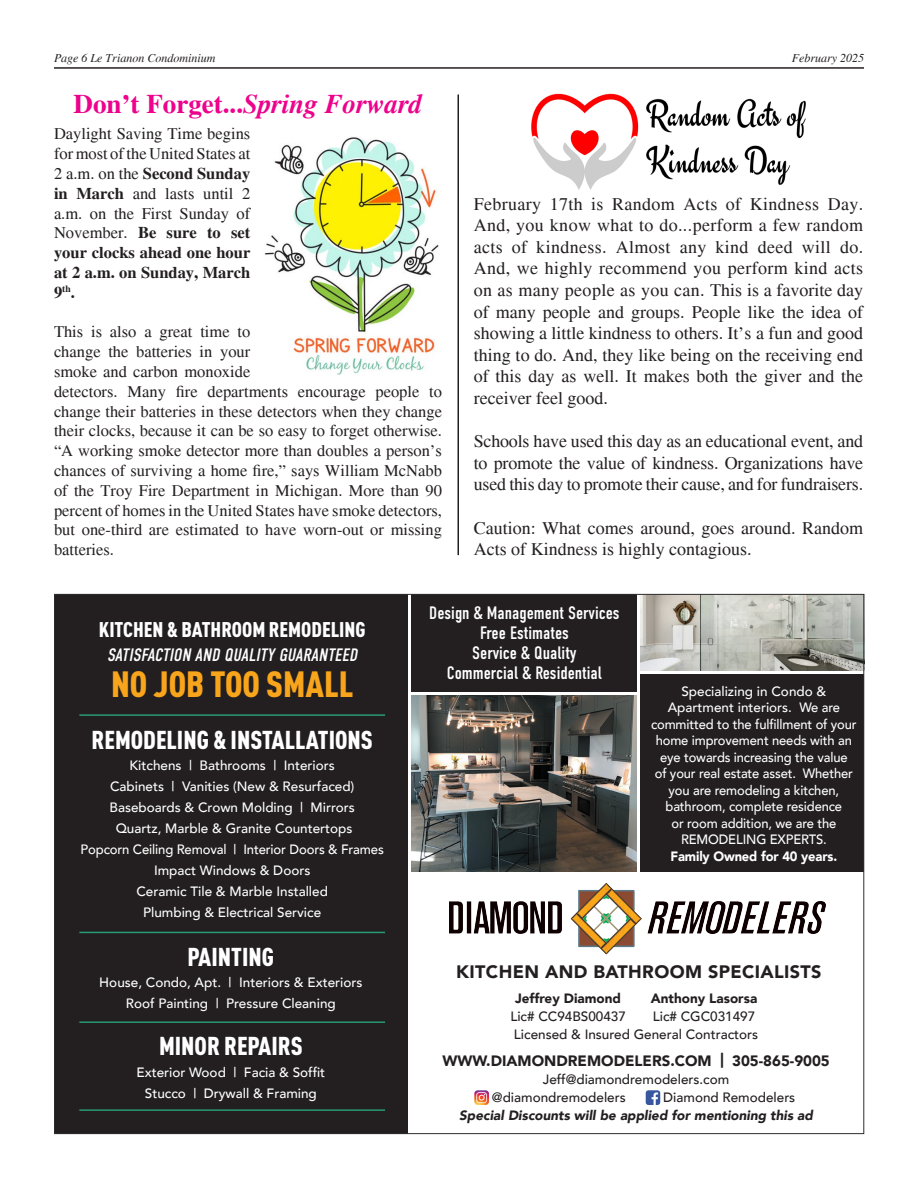
<style>
.page{position:relative;width:918px;height:1188px;background:#fff}
.page>*{position:absolute;margin:0;border:0;box-sizing:border-box;transform-origin:0 0}
.t1{font:900 36px "DIN Cond";color:#f9a51b}
.t2{font:700 27px "Times";color:#ed028c}
.t3{font:900 25.5px "DIN Cond";color:#fff}
.t4{font:900 21px "DIN Cond";color:#fff}
.t5{font:18px/21.6px "Times";color:#231f20;text-align:justify}
.t6{font:18px/20.1px "DIN Condensed";color:#fff;text-align:center}
.t7{font:italic 18px "DIN Condensed";color:#fff}
.t8{font:900 18px "Avenir";letter-spacing:.02em;color:#231f20}
.t9{font:16.5px/19.8px "Times";color:#231f20;text-align:justify}
.t10{font:900 15px "Avenir";color:#231f20}
.t11{font:500 13.5px/16.5px "Avenir";color:#fff;text-align:center}
.t12{font:500 13.5px/18px "Avenir";color:#231f20}
.t13{font:italic 900 13.5px/18px "Avenir";color:#231f20}
.t14{font:900 13.5px/18px "Avenir";color:#231f20}
.t15{font:italic 12px "Times";color:#231f20}
.s1{font-style:italic}
.s2{font-weight:700}
.s3{font-weight:900}
.s4{font-weight:500}
.s5{font-weight:500;font-style:normal}
</style>
<div class="page">
<hr style="left:54px;top:67px;width:810px;height:2px;background:#231f20">
<div style="left:54px;top:594px;width:810px;height:540px;background:#231f20"></div>
<div style="left:408px;top:594px;width:456px;height:540px;background:#fff"></div>
<div style="left:641px;top:674px;width:223px;height:197px;background:#231f20"></div>
<img style="left:411px;top:695px;width:225px;height:176px">
<hr style="left:79px;top:714px;width:306px;height:2px;background:#289a72">
<hr style="left:79px;top:1109px;width:306px;height:2px;background:#289a72">
<hr style="left:79px;top:932px;width:306px;height:1px;background:#289a72">
<img style="left:641px;top:596px;width:221px;height:74px">
<img style="left:571px;top:883px;width:71px;height:72px">
<img style="left:450px;top:901px;width:112px;height:33px">
<img style="left:647px;top:901px;width:179px;height:33px">
<hr style="left:79px;top:1021px;width:306px;height:2px;background:#289a72">
<img style="left:474px;top:1090px;width:15px;height:15px">
<img style="left:645px;top:1090px;width:16px;height:15px">
<div style="left:411px;top:594px;width:226px;height:98px;background:#231f20"></div>
<img style="left:265px;top:137px;width:174px;height:237px">
<hr style="left:458px;top:95px;width:1px;height:460px;background:#231f20">
<img style="left:531px;top:93px;width:275px;height:97px">
<p class="t15" style="left:54px;top:52px;width:163px">Page 6 Le Trianon Condominium</p>
<p class="t15" style="left:792px;top:52px;width:74px">February 2025</p>
<p class="t2" style="left:74px;top:88px;width:350px">Don’t Forget...<span class="s1">Spring Forward</span></p>
<p class="t9" style="left:54px;top:124px;width:198px">Daylight Saving Time begins for most of the United States at 2 a.m. on the <span class="s2">Second Sunday in March</span> and lasts until 2 a.m. on the First Sunday of November. <span class="s2">Be sure to set your clocks ahead one hour at 2 a.m. on Sunday, March 9</span><sup>th</sup><span class="s2">.</span></p>
<p class="t9" style="left:54px;top:322px;width:390px;text-align:left">This is also a great time to<br>change the batteries in your<br>smoke and carbon monoxide<br>detectors. Many fire departments encourage people to change their batteries in these detectors when they change their clocks, because it can be so easy to forget otherwise. “A working smoke detector more than doubles a person’s chances of surviving a home fire,” says William McNabb of the Troy Fire Department in Michigan. More than 90 percent of homes in the United States have smoke detectors, but one-third are estimated to have worn-out or missing batteries.</p>
<p class="t5" style="left:474px;top:193px;width:391px">February 17th is Random Acts of Kindness Day.<br>And, you know what to do...perform a few random acts of kindness. Almost any kind deed will do.<br>And, we highly recommend you perform kind acts on as many people as you can. This is a favorite day of many people and groups. People like the idea of showing a little kindness to others. It’s a fun and good thing to do. And, they like being on the receiving end of this day as well. It makes both the giver and the receiver feel good.</p>
<p class="t5" style="left:474px;top:431px;width:391px">Schools have used this day as an educational event, and to promote the value of kindness. Organizations have used this day to promote their cause, and for fundraisers.</p>
<p class="t5" style="left:474px;top:517px;width:391px">Caution: What comes around, goes around. Random<br>Acts of Kindness is highly contagious.</p>
<p class="t4" style="left:99px;top:617px;width:268px">KITCHEN &amp; BATHROOM REMODELING</p>
<p class="t7" style="left:107px;top:645px;width:255px">SATISFACTION AND QUALITY GUARANTEED</p>
<p class="t1" style="left:111px;top:662px;width:244px">NO JOB TOO SMALL</p>
<p class="t3" style="left:92px;top:724px;width:283px">REMODELING &amp; INSTALLATIONS</p>
<p class="t11" style="left:81px;top:754px;width:305px;line-height:21px">Kitchens | Bathrooms | Interiors<br>Cabinets | Vanities (New &amp; Resurfaced)<br>Baseboards &amp; Crown Molding | Mirrors<br>Quartz, Marble &amp; Granite Countertops<br>Popcorn Ceiling Removal | Interior Doors &amp; Frames Impact Windows &amp; Doors<br>Ceramic Tile &amp; Marble Installed<br>Plumbing &amp; Electrical Service</p>
<p class="t3" style="left:188px;top:940px;width:88px">PAINTING</p>
<p class="t11" style="left:99px;top:971px;width:265px;line-height:21px">House, Condo, Apt. | Interiors &amp; Exteriors<br>Roof Painting | Pressure Cleaning</p>
<p class="t3" style="left:159px;top:1030px;width:145px">MINOR REPAIRS</p>
<p class="t11" style="left:137px;top:1061px;width:190px;line-height:21px">Exterior Wood | Facia &amp; Soffit<br>Stucco | Drywall &amp; Framing</p>
<p class="t6" style="left:429px;top:603px;width:192px">Design &amp; Management Services<br>Free Estimates<br>Service &amp; Quality<br>Commercial &amp; Residential</p>
<p class="t11" style="left:651px;top:682px;width:207px">Specializing in Condo &amp;<br>Apartment interiors. We are committed to the fulfillment of your home improvement needs with an eye towards increasing the value<br>of your real estate asset. Whether you are remodeling a kitchen, bathroom, complete residence<br>or room addition, we are the<br>REMODELING EXPERTS.<br><span class="s3">Family Owned for 40 years.</span></p>
<p class="t8" style="left:456px;top:956px;width:367px">KITCHEN AND BATHROOM SPECIALISTS</p>
<p class="t12" style="left:510px;top:989px;width:117px;text-align:center"><span class="s3">Jeffrey Diamond<br></span>Lic# CC94BS00437</p>
<p class="t14" style="left:651px;top:989px;width:108px">Anthony Lasorsa<br><span class="s4">Lic# CGC031497</span></p>
<p class="t12" style="left:514px;top:1024px;width:246px">Licensed &amp; Insured General Contractors</p>
<p class="t10" style="left:442px;top:1048px;width:389px">WWW.DIAMONDREMODELERS.COM | 305-865-9005</p>
<p class="t12" style="left:492px;top:1069px;width:239px;text-indent:51px">Jeff@diamondremodelers.com @diamondremodelers</p>
<p class="t13" style="left:459px;top:1088px;width:355px;text-indent:204px"><span class="s5">Diamond Remodelers<br></span>Special Discounts will be applied for mentioning this ad</p>
</div>
